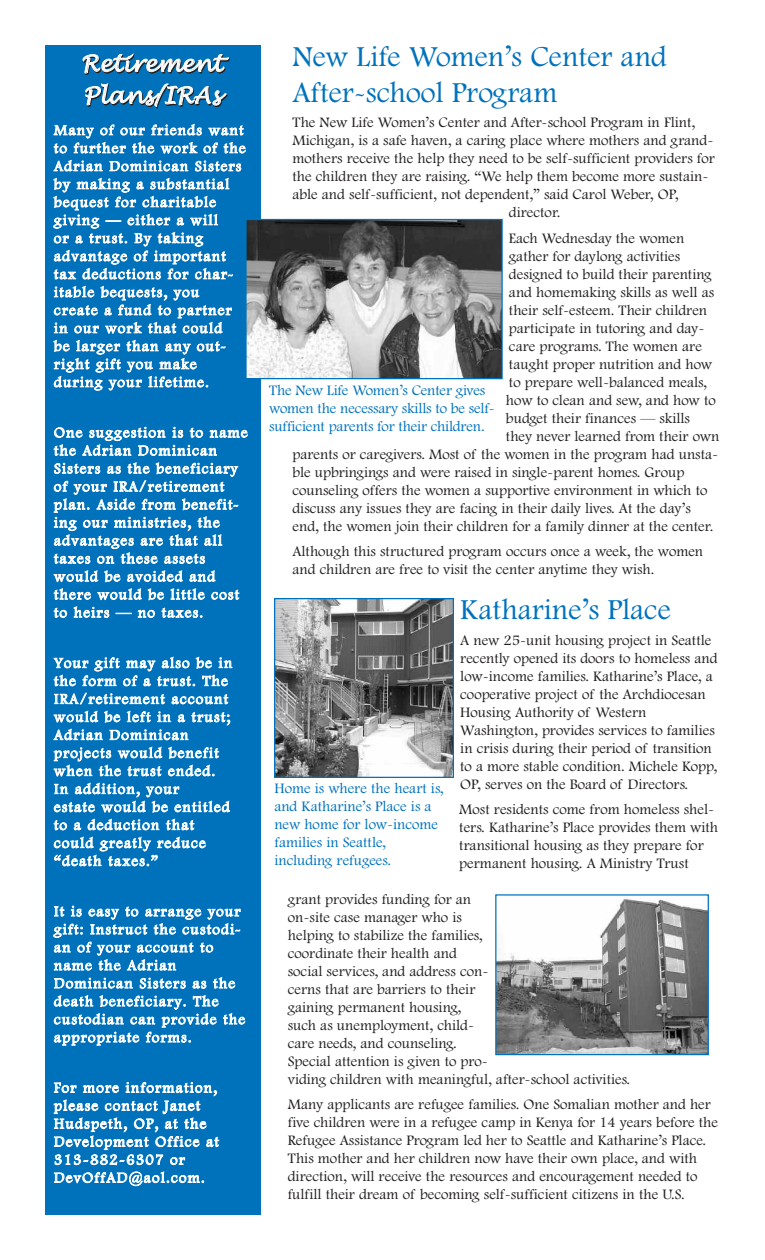
<style>
.page{position:relative;width:765px;height:1260px;background:#fff}
.page>*{position:absolute;margin:0;border:0;box-sizing:border-box;transform-origin:0 0}
.t1{font:30px/36px "Footlight MT Light";color:#0072bc}
.t2{font:italic 22.5px/31.9px "Lucida Handwriting";letter-spacing:-.005em;color:#fff}
.t3{font:15px/18px "Footlight MT Light";color:#231f20}
.t4{font:15px/18px "Footlight MT Light";letter-spacing:.085em;color:#fff}
.t5{font:15px/18px "Footlight MT Light";letter-spacing:-.01em;color:#0072bc}
</style>
<div class="page">
<div style="left:45px;top:45px;width:215px;height:1170px;background:#0072bc"></div>
<img style="left:497px;top:897px;width:210px;height:156px">
<div style="left:495px;top:894px;width:214px;height:161px;border:1px solid #0072bc"></div>
<img style="left:276px;top:600px;width:176px;height:176px">
<div style="left:274px;top:598px;width:180px;height:180px;border:1px solid #0072bc"></div>
<img style="left:247px;top:221px;width:254px;height:156px">
<div style="left:245px;top:219px;width:258px;height:160px;border:1px solid #0072bc"></div>
<h2 class="t2" style="left:81px;top:48px;width:143px">Retirement<br>Plans/IRAs</h2>
<p class="t4" style="left:54px;top:121px;width:193px">Many of our friends want to further the work of the<br>Adrian Dominican Sisters by making a substantial bequest for charitable giving — either a will<br>or a trust. By taking advantage of important tax deductions for char&shy;itable bequests, you create a fund to partner in our work that could<br>be larger than any out&shy;right gift you make during your lifetime.</p>
<p class="t4" style="left:54px;top:423px;width:195px">One suggestion is to name the Adrian Dominican<br>Sisters as the beneficiary of your IRA/retirement plan. Aside from benefit&shy;ing our ministries, the advantages are that all taxes on these assets would be avoided and there would be little cost to heirs — no taxes.</p>
<p class="t4" style="left:54px;top:653px;width:180px">Your gift may also be in the form of a trust. The<br>IRA/retirement account would be left in a trust;<br>Adrian Dominican projects would benefit when the trust ended.<br>In addition, your<br>estate would be entitled to a deduction that could greatly reduce “death taxes.”</p>
<p class="t4" style="left:54px;top:902px;width:193px">It is easy to arrange your gift: Instruct the custodi&shy;an of your account to name the Adrian<br>Dominican Sisters as the death beneficiary. The custodian can provide the appropriate forms.</p>
<p class="t4" style="left:54px;top:1078px;width:166px">For more information, please contact Janet<br>Hudspeth, OP, at the<br>Development Office at<br>313-882-6307 or<br>DevOffAD@aol.com.</p>
<h1 class="t1" style="left:292px;top:37px;width:376px">New Life Women’s Center and<br>After-school Program</h1>
<p class="t3" style="left:292px;top:113px;width:404px">The New Life Women’s Center and After-school Program in Flint,</p>
<p class="t3" style="left:292px;top:131px;width:423px">Michigan, is a safe haven, a caring place where mothers and grand-</p>
<p class="t3" style="left:292px;top:149px;width:424px">mothers receive the help they need to be self-sufficient providers for</p>
<p class="t3" style="left:292px;top:167px;width:417px">the children they are raising. “We help them become more sustain-</p>
<p class="t3" style="left:292px;top:185px;width:387px">able and self-sufficient, not dependent,” said Carol Weber, OP,</p>
<p class="t3" style="left:509px;top:203px;width:53px">director.</p>
<p class="t3" style="left:509px;top:228px;width:177px">Each Wednesday the women</p>
<p class="t3" style="left:509px;top:246px;width:173px">gather for daylong activities</p>
<p class="t3" style="left:509px;top:264px;width:204px">designed to build their parenting</p>
<p class="t3" style="left:509px;top:282px;width:207px">and homemaking skills as well as</p>
<p class="t3" style="left:509px;top:300px;width:200px">their self-esteem. Their children</p>
<p class="t3" style="left:509px;top:318px;width:197px">participate in tutoring and day-</p>
<p class="t3" style="left:509px;top:336px;width:195px">care programs. The women are</p>
<p class="t3" style="left:509px;top:354px;width:205px">taught proper nutrition and how</p>
<p class="t3" style="left:509px;top:372px;width:199px">to prepare well-balanced meals,</p>
<p class="t3" style="left:506px;top:390px;width:211px">how to clean and sew, and how to</p>
<p class="t3" style="left:506px;top:408px;width:186px">budget their finances — skills</p>
<p class="t3" style="left:506px;top:426px;width:215px">they never learned from their own</p>
<p class="t3" style="left:292px;top:444px;width:427px">parents or caregivers. Most of the women in the program had unsta-</p>
<p class="t3" style="left:292px;top:462px;width:393px">ble upbringings and were raised in single-parent homes. Group</p>
<p class="t3" style="left:292px;top:480px;width:416px">counseling offers the women a supportive environment in which to</p>
<p class="t3" style="left:292px;top:498px;width:400px">discuss any issues they are facing in their daily lives. At the day’s</p>
<p class="t3" style="left:292px;top:516px;width:422px">end, the women join their children for a family dinner at the center.</p>
<p class="t3" style="left:292px;top:542px;width:412px">Although this structured program occurs once a week, the women and children are free to visit the center anytime they wish.</p>
<p class="t5" style="left:269px;top:380px;width:227px">The New Life Women’s Center gives women the necessary skills to be self&shy;sufficient parents for their children.</p>
<h1 class="t1" style="left:460px;top:591px;width:212px">Katharine’s Place</h1>
<p class="t3" style="left:460px;top:631px;width:259px">A new 25-unit housing project in Seattle recently opened its doors to homeless and low-income families. Katharine’s Place, a cooperative project of the Archdiocesan Housing Authority of Western Washington, provides services to families in crisis during their period of transition to a more stable condition. Michele Kopp, OP, serves on the Board of Directors.</p>
<p class="t3" style="left:459px;top:800px;width:260px">Most residents come from homeless shel&shy;ters. Katharine’s Place provides them with transitional housing as they prepare for permanent housing. A Ministry Trust</p>
<p class="t3" style="left:288px;top:890px;width:344px">grant provides funding for an<br>on-site case manager who is<br>helping to stabilize the families,<br>coordinate their health and<br>social services, and address con-<br>cerns that are barriers to their<br>gaining permanent housing,<br>such as unemployment, child-<br>care needs, and counseling.<br>Special attention is given to pro-<br>viding children with meaningful, after-school activities.</p>
<p class="t3" style="left:288px;top:1095px;width:432px">Many applicants are refugee families. One Somalian mother and her five children were in a refugee camp in Kenya for 14 years before the Refugee Assistance Program led her to Seattle and Katharine’s Place.<br>This mother and her children now have their own place, and with direction, will receive the resources and encouragement needed to fulfill their dream of becoming self-sufficient citizens in the U.S.</p>
<p class="t5" style="left:274px;top:779px;width:171px">Home is where the heart is, and Katharine’s Place is a new home for low-income families in Seattle, including refugees.</p>
</div>
